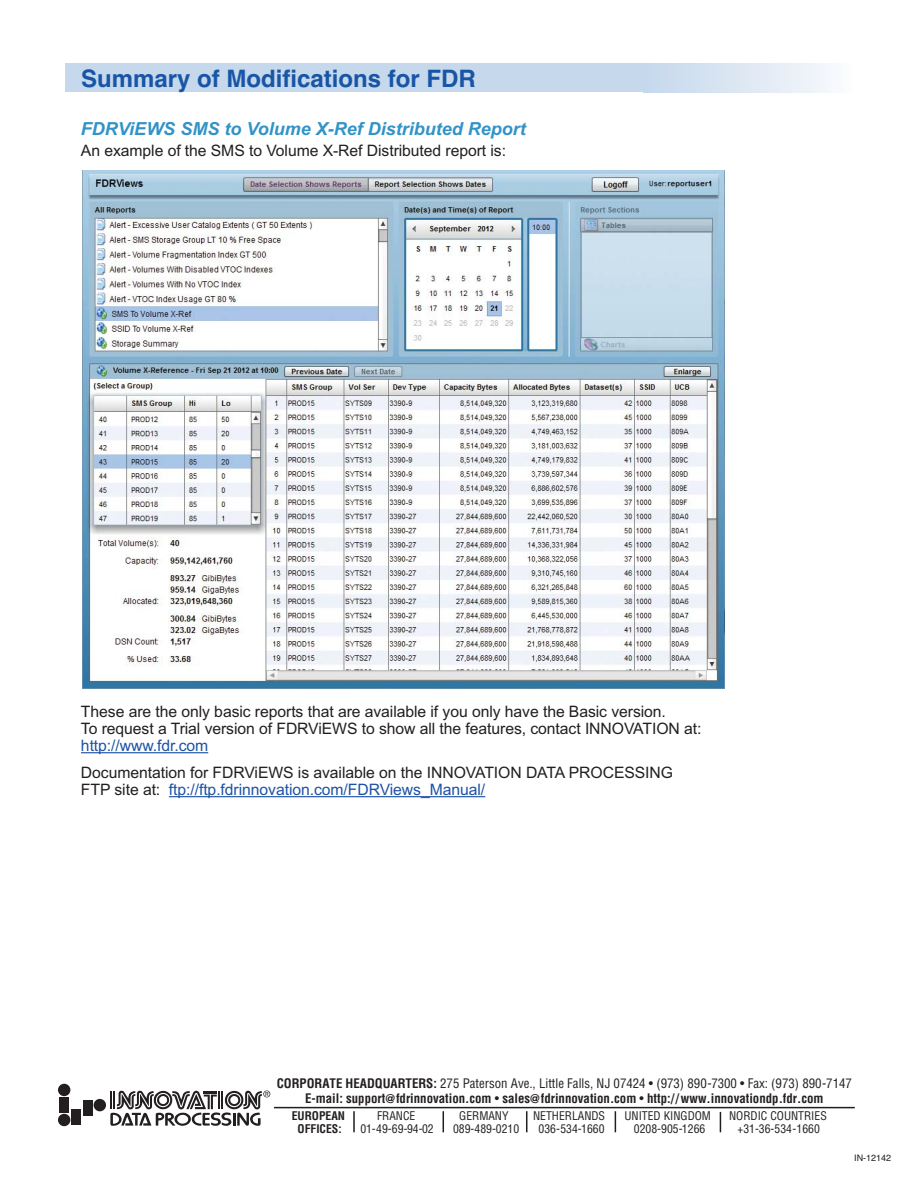
<style>
.page{position:relative;width:918px;height:1188px;background:#fff}
.page>*{position:absolute;margin:0;border:0;box-sizing:border-box;transform-origin:0 0}
.t1{font:700 24px "Helvetica";color:#1955a6}
.t2{font:italic 700 18px "Arial";color:#3293c7}
.t3{font:15.75px/17.2px "Arial";letter-spacing:-.005em;color:#231f20}
.t4{font:15.75px "Arial";letter-spacing:-.005em;color:#1e52a4}
.t5{font:700 condensed 12.9px/14.5px "Helvetica";color:#231f20;text-align:center}
.t6{font:condensed 11.7px "Helvetica";color:#231f20}
.t7{font:700 condensed 11.7px "Helvetica";color:#231f20}
.t8{font:9px "Helvetica";color:#231f20}
.s1{color:#1e52a4}
.s2{font-weight:400}
.s3{font-size:11.7px}
</style>
<div class="page">
<div style="left:58px;top:1084px;width:12px;height:12px;background:#231f20;border-radius:50%"></div>
<div style="left:58px;top:1114px;width:12px;height:12px;background:#231f20;border-radius:50%"></div>
<div style="left:94px;top:1099px;width:12px;height:12px;background:#231f20;border-radius:50%"></div>
<div style="left:59px;top:1097px;width:10px;height:16px;background:#231f20"></div>
<div style="left:71px;top:1109px;width:10px;height:16px;background:#231f20"></div>
<div style="left:83px;top:1100px;width:10px;height:16px;background:#231f20"></div>
<svg style="left:110px;top:1090px;width:160px;height:36px"></svg>
<hr style="left:274px;top:1107px;width:581px;height:1px;background:#231f20">
<hr style="left:353px;top:1111px;width:2px;height:21px;background:#231f20">
<svg style="left:443px;top:1111px;width:1px;height:21px"></svg>
<svg style="left:526px;top:1111px;width:1px;height:21px"></svg>
<svg style="left:615px;top:1111px;width:1px;height:21px"></svg>
<svg style="left:720px;top:1112px;width:1px;height:20px"></svg>
<img style="left:82px;top:171px;width:643px;height:517px">
<hr style="left:81px;top:752px;width:127px;height:1px;background:#1e52a4">
<hr style="left:169px;top:796px;width:316px;height:1px;background:#1e52a4">
<div style="left:644px;top:64px;width:209px;height:28px;background:linear-gradient(to right,#c5d7ec,#fbfbfd)"></div>
<div style="left:65px;top:64px;width:582px;height:28px;background:#c5d8ec"></div>
<h1 class="t1" style="left:81px;top:69px;width:396px">Summary of Modifications for FDR</h1>
<p class="t2" style="left:81px;top:122px;width:446px">FDRViEWS SMS to Volume X-Ref Distributed Report</p>
<p class="t3" style="left:81px;top:143px;width:427px">An example of the SMS to Volume X-Ref Distributed report is:</p>
<p class="t3" style="left:81px;top:704px;width:622px">These are the only basic reports that are available if you only have the Basic version.<br>To request a Trial version of FDRViEWS to show all the features, contact INNOVATION at:</p>
<p class="t4" style="left:81px;top:740px;width:129px">http://www.fdr.com</p>
<p class="t3" style="left:81px;top:765px;width:594px">Documentation for FDRViEWS is available on the INNOVATION DATA PROCESSING<br>FTP site at: <span class="s1">ftp://ftp.fdrinnovation.com/FDRViews_Manual/</span></p>
<p class="t5" style="left:277px;top:1077px;width:577px">CORPORATE HEADQUARTERS: <span class="s2">275 Paterson Ave., Little Falls, NJ 07424 • (973) 890-7300 • Fax: (973) 890-7147<br></span>E-mail: support<span class="s3">@</span>fdrinnovation.com <span class="s2">•</span> sales<span class="s3">@</span>fdrinnovation.com <span class="s2">•</span> http:// www.innovationdp.fdr.com</p>
<p class="t7" style="left:292px;top:1111px;width:55px">EUROPEAN</p>
<p class="t6" style="left:377px;top:1111px;width:40px">FRANCE</p>
<p class="t6" style="left:459px;top:1111px;width:51px">GERMANY</p>
<p class="t6" style="left:533px;top:1111px;width:74px">NETHERLANDS</p>
<p class="t6" style="left:624px;top:1111px;width:88px">UNITED KINGDOM</p>
<p class="t6" style="left:729px;top:1111px;width:99px">NORDIC COUNTRIES</p>
<p class="t7" style="left:298px;top:1124px;width:46px">OFFICES:</p>
<p class="t6" style="left:360px;top:1124px;width:75px">01-49-69-94-02</p>
<p class="t6" style="left:453px;top:1124px;width:68px">089-489-0210</p>
<p class="t6" style="left:539px;top:1124px;width:68px">036-534-1660</p>
<p class="t6" style="left:634px;top:1124px;width:73px">0208-905-1266</p>
<p class="t6" style="left:738px;top:1124px;width:84px">+31-36-534-1660</p>
<p class="t8" style="left:854px;top:1154px;width:39px">IN-12142</p>
</div>
